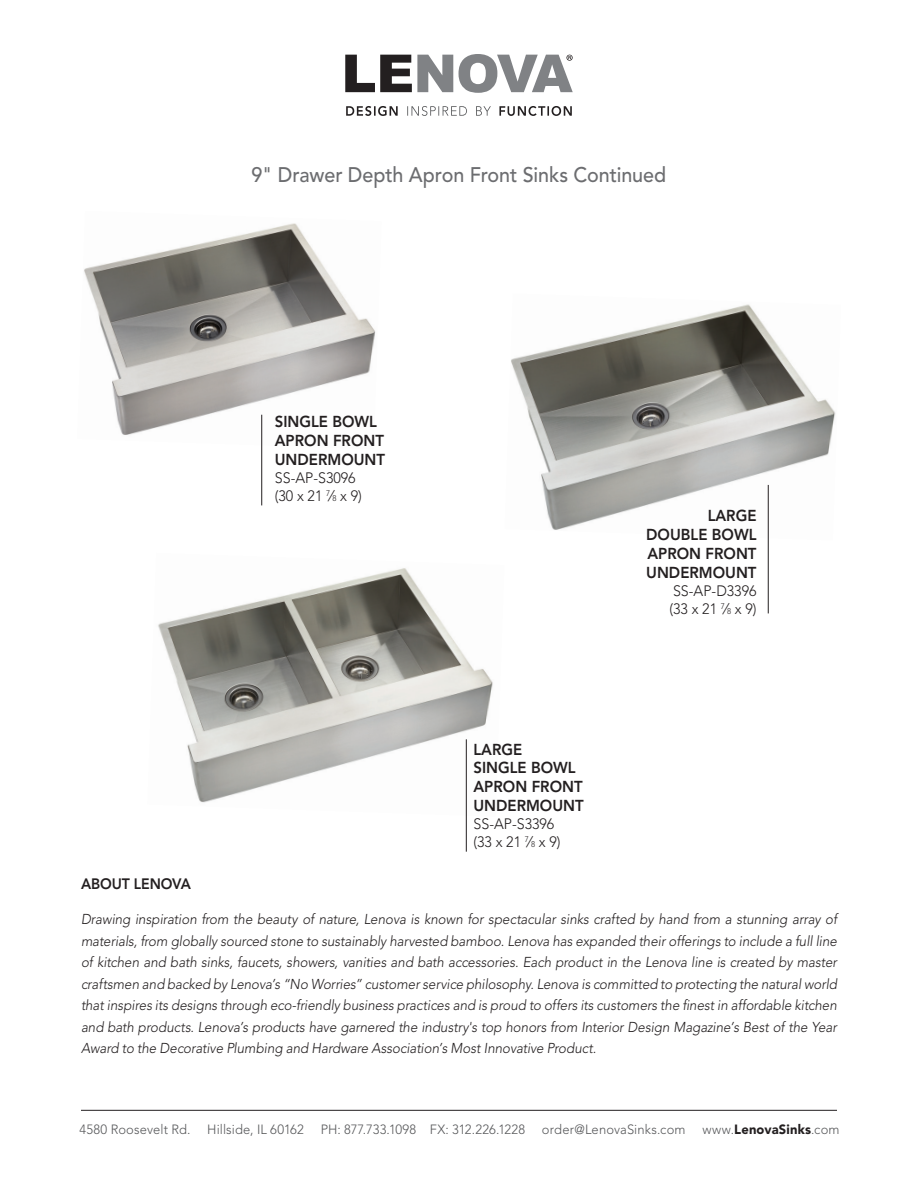
<style>
.page{position:relative;width:918px;height:1188px;background:#fff}
.page>*{position:absolute;margin:0;border:0;box-sizing:border-box;transform-origin:0 0}
.Body_Copy-descriptio{font:500 21px "Avenir";letter-spacing:-.005em;color:#6c6d70;scale:.94 1}
.Product_Name{font:800 15.75px/18.9px "Avenir";color:#231f20;scale:.95 1}
.Product_Number{font:300 15px/18px "Avenir";color:#231f20;scale:.95 1}
.Body_Copy-descriptio-2{font:800 15px "Avenir";letter-spacing:-.005em;color:#231f20;scale:.94 1}
.Body_Copy-descriptio-3{font:italic 300 14.25px/21.5px "Avenir";letter-spacing:-.005em;color:#231f20;text-align:justify;scale:.94 1}
.t1{font:300 13.35px "Avenir";letter-spacing:.01em;color:#57585a}
.t2{font:900 13.35px "Avenir";letter-spacing:.015em;color:#231f20}
.s1{font-size:8.25px}
.s2{font-weight:300;color:#57585a}
</style>
<div class="page">
<hr style="left:81px;top:1110px;width:756px;height:1px;background:#231f20">
<svg style="left:499px;top:106px;width:73px;height:10px"></svg>
<svg style="left:407px;top:106px;width:84px;height:10px"></svg>
<svg style="left:346px;top:106px;width:52px;height:10px"></svg>
<svg style="left:345px;top:55px;width:108px;height:37px"></svg>
<svg style="left:459px;top:54px;width:114px;height:39px"></svg>
<img style="left:84px;top:223px;width:292px;height:226px">
<img style="left:511px;top:304px;width:325px;height:236px">
<img style="left:158px;top:568px;width:335px;height:249px">
<hr style="left:261px;top:415px;width:1px;height:90px;background:#231f20">
<hr style="left:466px;top:739px;width:1px;height:113px;background:#231f20">
<hr style="left:768px;top:485px;width:1px;height:128px;background:#231f20">
<p class="Body_Copy-descriptio" style="left:252px;top:163px;width:443px">9" Drawer Depth Apron Front Sinks Continued</p>
<p class="Product_Name" style="left:275px;top:412px;width:118px">SINGLE BOWL<br>APRON FRONT<br>UNDERMOUNT</p>
<p class="Product_Number" style="left:275px;top:469px;width:93px">SS-AP-S3096 (30 x 21 <sup>7</sup>⁄<span class="s1">8</span> x 9)</p>
<p class="Product_Name" style="left:473px;top:740px;width:118px">LARGE<br>SINGLE BOWL<br>APRON FRONT<br>UNDERMOUNT</p>
<p class="Product_Number" style="left:473px;top:815px;width:93px">SS-AP-S3396 (33 x 21 <sup>7</sup>⁄<span class="s1">8</span> x 9)</p>
<p class="Product_Name" style="left:646px;top:506px;width:118px;text-align:justify;text-indent:61px">LARGE DOUBLE BOWL APRON FRONT UNDERMOUNT</p>
<p class="Product_Number" style="left:670px;top:582px;width:93px">SS-AP-D3396 (33 x 21 <sup>7</sup>⁄<span class="s1">8</span> x 9)</p>
<p class="Body_Copy-descriptio-2" style="left:81px;top:875px;width:118px">ABOUT LENOVA</p>
<p class="Body_Copy-descriptio-3" style="left:81px;top:909px;width:806px">Drawing inspiration from the beauty of nature, Lenova is known for spectacular sinks crafted by hand from a stunning array of materials, from globally sourced stone to sustainably harvested bamboo. Lenova has expanded their offerings to include a full line of kitchen and bath sinks, faucets, showers, vanities and bath accessories. Each product in the Lenova line is created by master craftsmen and backed by Lenova’s “No Worries” customer service philosophy. Lenova is committed to protecting the natural world that inspires its designs through eco-friendly business practices and is proud to offers its customers the finest in affordable kitchen and bath products. Lenova’s products have garnered the industry's top honors from Interior Design Magazine’s Best of the Year Award to the Decorative Plumbing and Hardware Association’s Most Innovative Product.</p>
<p class="t1" style="left:80px;top:1121px;width:112px">4580 Roosevelt Rd.</p>
<p class="t1" style="left:207px;top:1121px;width:98px">Hillside, IL 60162</p>
<p class="t1" style="left:321px;top:1121px;width:206px">PH: 877.733.1098 FX: 312.226.1228</p>
<p class="t1" style="left:542px;top:1121px;width:145px">order@LenovaSinks.com</p>
<p class="t2" style="left:702px;top:1121px;width:139px"><span class="s2">www.</span>LenovaSinks<span class="s2">.com</span></p>
</div>
